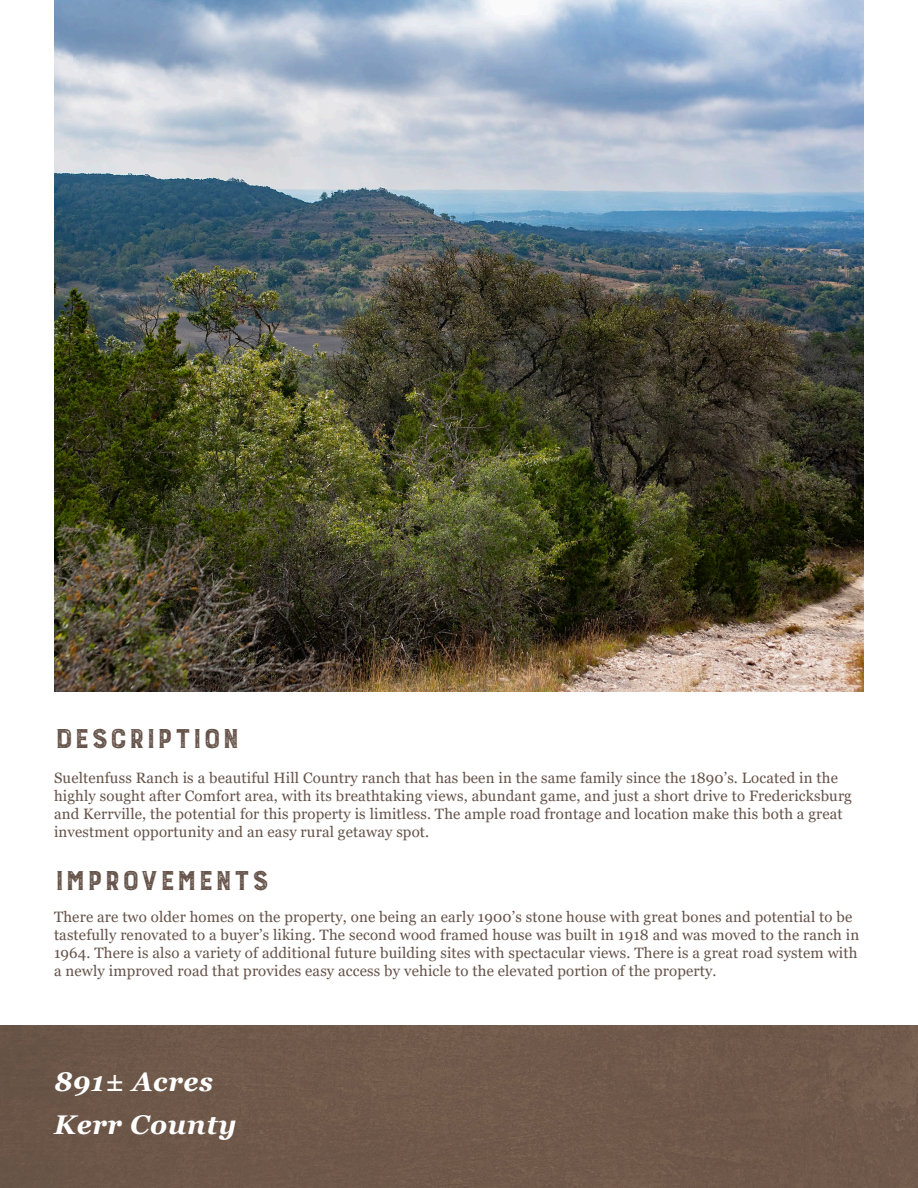
<style>
.page{position:relative;width:918px;height:1188px;background:#fff}
.page>*{position:absolute;margin:0;border:0;box-sizing:border-box;transform-origin:0 0}
.t1{font:300 36px "Burford Rustic";color:#655349}
.t2{font:italic 700 27px "Georgia";letter-spacing:.025em;color:#fff}
.t3{font:15px/18px "Georgia";letter-spacing:.01em;color:#655349}
</style>
<div class="page">
<div style="left:0;top:1025px;width:918px;height:163px;background:#6f594a"></div>
<img style="left:54px;top:0;width:810px;height:691px">
<p class="t1" style="left:54px;top:720px;width:188px">description</p>
<p class="t3" style="left:54px;top:769px;width:799px">Sueltenfuss Ranch is a beautiful Hill Country ranch that has been in the same family since the 1890’s. Located in the highly sought after Comfort area, with its breathtaking views, abundant game, and just a short drive to Fredericksburg and Kerrville, the potential for this property is limitless. The ample road frontage and location make this both a great investment opportunity and an easy rural getaway spot.</p>
<p class="t1" style="left:54px;top:862px;width:217px">improvements</p>
<p class="t3" style="left:54px;top:908px;width:807px">There are two older homes on the property, one being an early 1900’s stone house with great bones and potential to be tastefully renovated to a buyer’s liking. The second wood framed house was built in 1918 and was moved to the ranch in 1964. There is also a variety of additional future building sites with spectacular views. There is a great road system with a newly improved road that provides easy access by vehicle to the elevated portion of the property.</p>
<p class="t2" style="left:54px;top:1064px;width:161px">891± Acres</p>
<p class="t2" style="left:54px;top:1107px;width:184px">Kerr County</p>
</div>
